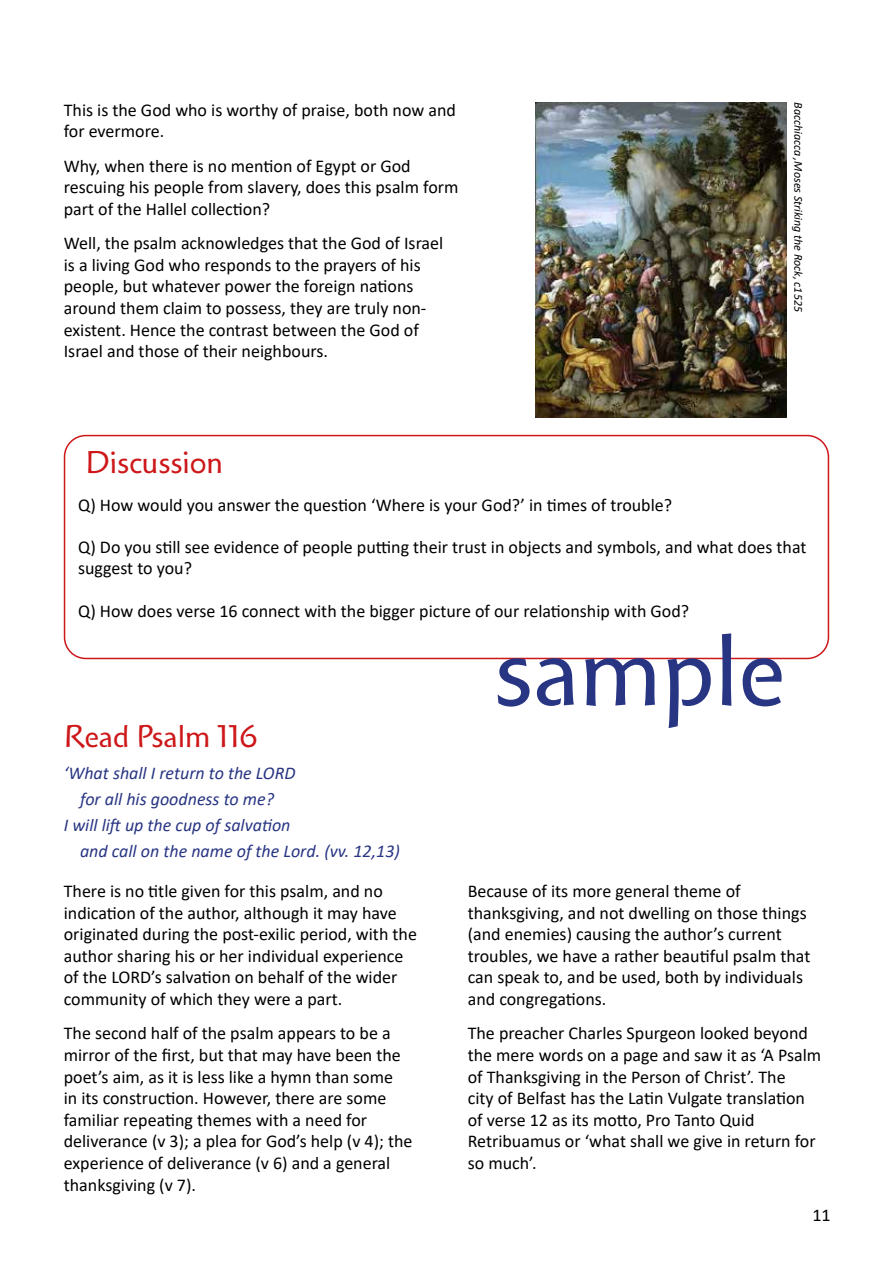
<style>
.page{position:relative;width:893px;height:1263px;background:#fff}
.page>*{position:absolute;margin:0;border:0;box-sizing:border-box;transform-origin:0 0}
.t1{font:97.5px "Hoffmann";color:#283583}
.t2{font:30px "Hoffmann";color:#cd1719}
.t3{font:18px/21.6px "Calibri";color:#000}
.t4{font:italic 18px "Calibri";color:#283583}
.t5{font:italic 12px "Calibri";color:#000}
</style>
<div class="page">
<div style="left:64px;top:435px;width:765px;height:224px;border:2px solid #cd1719;border-radius:21px"></div>
<img style="left:536px;top:102px;width:251px;height:316px">
<p class="t3" style="left:64px;top:98px;width:394px">This is the God who is worthy of praise, both now and for evermore.</p>
<p class="t3" style="left:64px;top:154px;width:396px">Why, when there is no mention of Egypt or God rescuing his people from slavery, does this psalm form part of the Hallel collection?</p>
<p class="t3" style="left:64px;top:232px;width:381px">Well, the psalm acknowledges that the God of Israel is a living God who responds to the prayers of his people, but whatever power the foreign nations around them claim to possess, they are truly non&shy;existent. Hence the contrast between the God of Israel and those of their neighbours.</p>
<p class="t5" style="left:807px;top:102px;width:211px;rotate:90deg">Bacchiacca ,Moses Striking the Rock, c1525</p>
<h2 class="t2" style="left:86px;top:444px;width:139px">Discussion</h2>
<p class="t3" style="left:78px;top:494px;width:596px">Q) How would you answer the question ‘Where is your God?’ in times of trouble?</p>
<p class="t3" style="left:78px;top:536px;width:730px;line-height:21px">Q) Do you still see evidence of people putting their trust in objects and symbols, and what does that suggest to you?</p>
<p class="t3" style="left:78px;top:599px;width:613px">Q) How does verse 16 connect with the bigger picture of our relationship with God?</p>
<h2 class="t2" style="left:64px;top:718px;width:195px">Read Psalm 116</h2>
<p class="t4" style="left:64px;top:760px;width:233px">‘What shall I return to the LORD</p>
<p class="t4" style="left:80px;top:786px;width:196px">for all his goodness to me?</p>
<p class="t4" style="left:64px;top:812px;width:228px">I will lift up the cup of salvation</p>
<p class="t4" style="left:80px;top:838px;width:321px">and call on the name of the Lord. (vv. 12,13)</p>
<p class="t3" style="left:64px;top:880px;width:355px">There is no title given for this psalm, and no indication of the author, although it may have originated during the post-exilic period, with the author sharing his or her individual experience of the LORD’s salvation on behalf of the wider community of which they were a part.</p>
<p class="t3" style="left:64px;top:1022px;width:350px">The second half of the psalm appears to be a mirror of the first, but that may have been the poet’s aim, as it is less like a hymn than some<br>in its construction. However, there are some familiar repeating themes with a need for deliverance (v 3); a plea for God’s help (v 4); the experience of deliverance (v 6) and a general thanksgiving (v 7).</p>
<h1 class="t1" style="left:494px;top:611px;width:293px">sample</h1>
<p class="t3" style="left:468px;top:880px;width:344px">Because of its more general theme of thanksgiving, and not dwelling on those things (and enemies) causing the author’s current troubles, we have a rather beautiful psalm that can speak to, and be used, both by individuals and congregations.</p>
<p class="t3" style="left:468px;top:1022px;width:355px">The preacher Charles Spurgeon looked beyond the mere words on a page and saw it as ‘A Psalm of Thanksgiving in the Person of Christ’. The<br>city of Belfast has the Latin Vulgate translation of verse 12 as its motto, Pro Tanto Quid Retribuamus or ‘what shall we give in return for so much’.</p>
<p class="t3" style="left:812px;top:1204px;width:20px">11</p>
</div>
